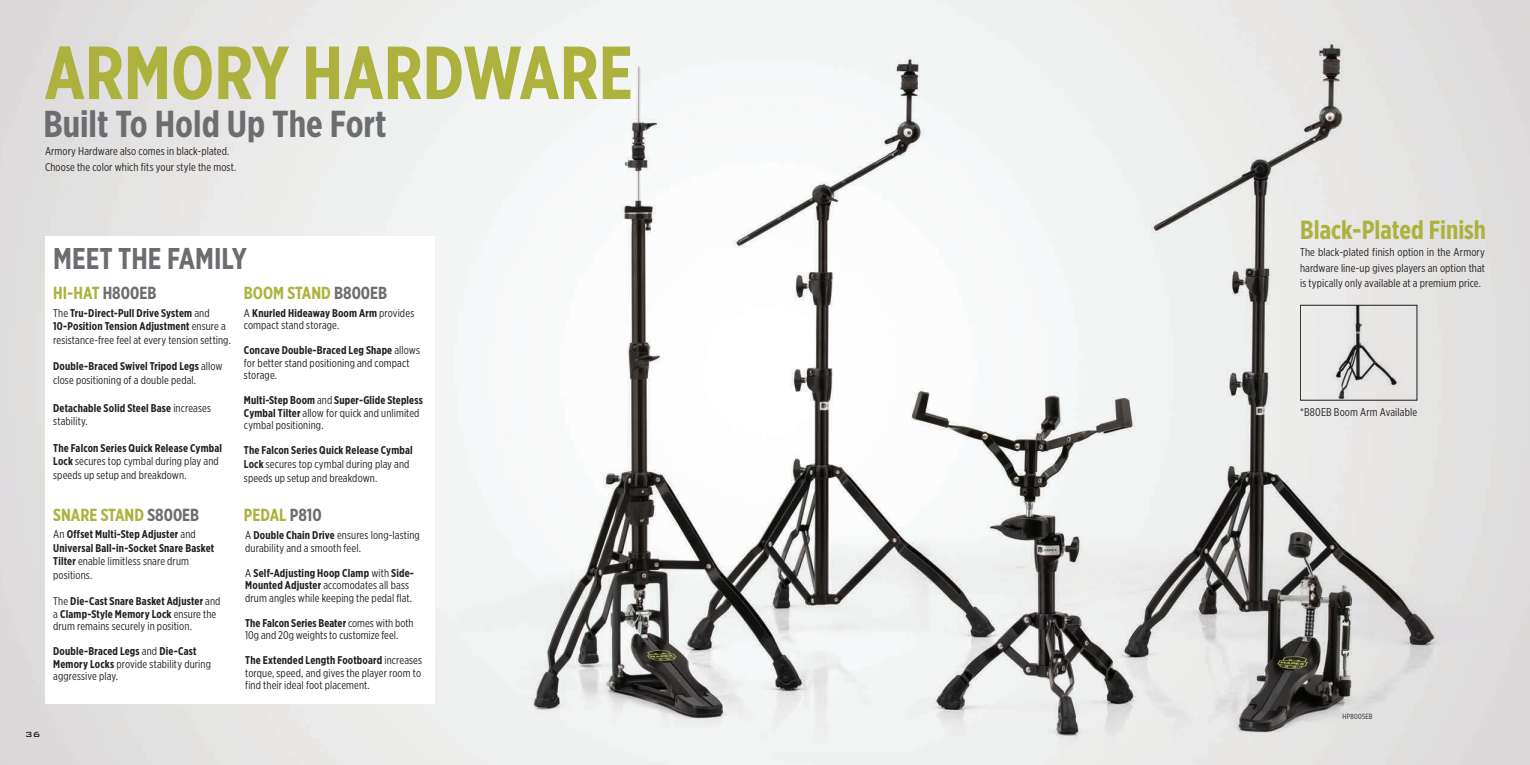
<style>
.page{position:relative;width:1530px;height:765px;background:#fff}
.page>*{position:absolute;margin:0;border:0;box-sizing:border-box;transform-origin:0 0}
.t1{font:700 75px "Gotham X Narrow";color:#acb23d}
.t2{font:700 37.5px "Gotham X Narrow";color:#6c6d70}
.t3{font:700 30px "Gotham X Narrow";color:#6c6d70}
.t4{font:700 26.25px "Gotham X Narrow";color:#acb23d}
.t5{font:700 17.5px "Gotham X Narrow";color:#acb23d}
.t6{font:11.25px/12.5px "Gotham X Narrow";letter-spacing:.01em;color:#231f20}
.t7{font:700 11.25px/13.8px "Gotham X Narrow";letter-spacing:.015em;color:#231f20}
.t8{font:500 10px "Bank Gothic BT";color:#231f20}
.t9{font:7.5px "Gotham X Narrow";letter-spacing:.03em;color:#231f20}
.s1{color:#6c6d70}
.s2{font-weight:700}
.s3{font-weight:400}
</style>
<div class="page">
<img style="left:0;top:0;width:1530px;height:765px">
<img style="left:1302px;top:307px;width:113px;height:91px">
<div style="left:1300px;top:305px;width:117px;height:95px;border:1px solid #231f20"></div>
<div style="left:45px;top:236px;width:390px;height:467px;background:#fff"></div>
<p class="t1" style="left:44px;top:27px;width:590px">ARMORY HARDWARE</p>
<p class="t2" style="left:43px;top:101px;width:345px">Built To Hold Up The Fort</p>
<p class="t6" style="left:45px;top:145px;width:186px">Armory Hardware also comes in black-plated.</p>
<p class="t6" style="left:45px;top:160px;width:193px">Choose the color which fits your style the most.</p>
<p class="t3" style="left:53px;top:240px;width:195px">MEET THE FAMILY</p>
<p class="t5" style="left:53px;top:282px;width:105px">HI-HAT <span class="s1">H800EB</span></p>
<p class="t6" style="left:53px;top:306px;width:179px;line-height:13.8px">The <span class="s2">Tru-Direct-Pull Drive System</span> and<br><span class="s2">10-Position Tension Adjustment</span> ensure a resistance-free feel at every tension setting.</p>
<p class="t6" style="left:53px;top:359px;width:171px;line-height:13.8px"><span class="s2">Double-Braced Swivel Tripod Legs</span> allow close positioning of a double pedal.</p>
<p class="t7" style="left:53px;top:401px;width:159px">Detachable Solid Steel Base <span class="s3">increases stability.</span></p>
<p class="t6" style="left:53px;top:441px;width:170px;line-height:13.8px"><span class="s2">The Falcon Series Quick Release Cymbal<br>Lock</span> secures top cymbal during play and speeds up setup and breakdown.</p>
<p class="t5" style="left:53px;top:504px;width:148px">SNARE STAND <span class="s1">S800EB</span></p>
<p class="t7" style="left:53px;top:527px;width:162px"><span class="s3">An</span> Offset Multi-Step Adjuster <span class="s3">and<br></span>Universal Ball-in-Socket Snare Basket<br>Tilter <span class="s3">enable limitless snare drum positions.</span></p>
<p class="t7" style="left:53px;top:595px;width:169px;line-height:12.5px"><span class="s3">The</span> Die-Cast Snare Basket Adjuster <span class="s3">and a</span> Clamp-Style Memory Lock <span class="s3">ensure the drum remains securely in position.</span></p>
<p class="t6" style="left:53px;top:645px;width:159px"><span class="s2">Double-Braced Legs</span> and <span class="s2">Die-Cast<br>Memory Locks</span> provide stability during aggressive play.</p>
<p class="t5" style="left:244px;top:282px;width:145px">BOOM STAND <span class="s1">B800EB</span></p>
<p class="t6" style="left:244px;top:306px;width:172px">A <span class="s2">Knurled Hideaway Boom Arm</span> provides compact stand storage.</p>
<p class="t6" style="left:244px;top:344px;width:178px"><span class="s2">Concave Double-Braced Leg Shape</span> allows for better stand positioning and compact storage.</p>
<p class="t6" style="left:244px;top:394px;width:180px"><span class="s2">Multi-Step Boom</span> and <span class="s2">Super-Glide Stepless<br>Cymbal Tilter</span> allow for quick and unlimited cymbal positioning.</p>
<p class="t6" style="left:244px;top:443px;width:170px;line-height:13.8px"><span class="s2">The Falcon Series Quick Release Cymbal<br>Lock</span> secures top cymbal during play and speeds up setup and breakdown.</p>
<p class="t5" style="left:244px;top:504px;width:79px">PEDAL <span class="s1">P810</span></p>
<p class="t6" style="left:245px;top:529px;width:176px">A <span class="s2">Double Chain Drive</span> ensures long-lasting durability and a smooth feel.</p>
<p class="t6" style="left:245px;top:566px;width:170px">A <span class="s2">Self-Adjusting Hoop Clamp</span> with <span class="s2">Side-<br>Mounted Adjuster</span> accomodates all bass drum angles while keeping the pedal flat.</p>
<p class="t6" style="left:245px;top:616px;width:170px"><span class="s2">The Falcon Series Beater</span> comes with both<br>10g and 20g weights to customize feel.</p>
<p class="t6" style="left:245px;top:654px;width:178px;text-align:justify"><span class="s2">The Extended Length Footboard</span> increases torque, speed, and gives the player room to find their ideal foot placement.</p>
<p class="t8" style="left:25px;top:729px;width:17px">36</p>
<p class="t4" style="left:1300px;top:214px;width:187px">Black-Plated Finish</p>
<p class="t6" style="left:1300px;top:244px;width:186px;line-height:15.6px;text-align:justify">The black-plated finish option in the Armory hardware line-up gives players an option that is typically only available at a premium price.</p>
<p class="t6" style="left:1300px;top:406px;width:118px">*B80EB Boom Arm Available</p>
<p class="t9" style="left:1342px;top:712px;width:32px">HP8005EB</p>
</div>
